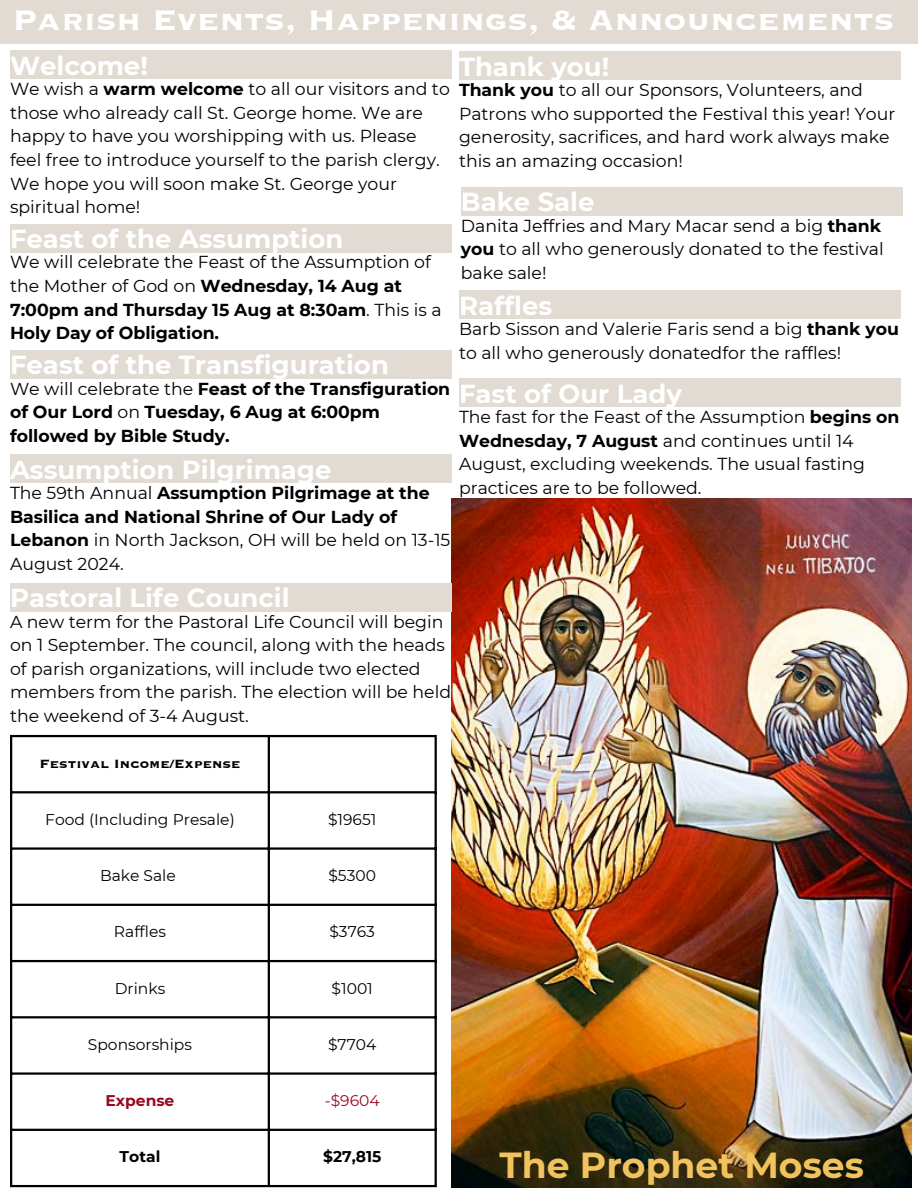
<style>
.page{position:relative;width:918px;height:1188px;background:#fff}
.page>*{position:absolute;margin:0;border:0;box-sizing:border-box;transform-origin:0 0}
.t1{font:36.75px "Copperplate Gothic LT Pro 33 BC";color:#fff}
.t2{font:700 36.15px "Montserrat";color:#f1c25d}
.t3{font:700 25.95px "Montserrat";color:#fff}
.t4{font:17.25px/23.7px "Montserrat";color:#000}
.t5{font:700 17.25px/23.7px "Montserrat";color:#000}
.t6{font:15.45px "Montserrat";color:#000}
.t7{font:15.45px "Copperplate Gothic LT Pro 33 BC";color:#000}
.t8{font:700 15.45px "Montserrat";color:#000}
.t9{font:700 15.45px "Montserrat";color:#99081f}
.t10{font:15.45px "Montserrat";color:#99081f}
.s1{font-weight:700}
.s2{font-weight:400}
</style>
<div class="page">
<div style="left:0;top:0;width:918px;height:43px;background:#e1dbd3"></div>
<div style="left:10px;top:50px;width:442px;height:29px;background:#e1dbd3"></div>
<img style="left:452px;top:499px;width:460px;height:689px">
<div style="left:10px;top:224px;width:442px;height:28px;background:#e1dbd3"></div>
<div style="left:461px;top:187px;width:441px;height:28px;background:#e1dbd3"></div>
<div style="left:459px;top:291px;width:442px;height:28px;background:#e1dbd3"></div>
<div style="left:459px;top:52px;width:442px;height:28px;background:#e1dbd3"></div>
<div style="left:10px;top:583px;width:442px;height:28px;background:#e1dbd3"></div>
<div style="left:459px;top:379px;width:442px;height:28px;background:#e1dbd3"></div>
<div style="left:10px;top:455px;width:442px;height:28px;background:#e1dbd3"></div>
<div style="left:10px;top:350px;width:442px;height:28px;background:#e1dbd3"></div>
<hr style="left:10px;top:737px;width:2px;height:448px;background:#000">
<hr style="left:268px;top:737px;width:2px;height:448px;background:#000">
<hr style="left:435px;top:737px;width:2px;height:448px;background:#000">
<hr style="left:10px;top:735px;width:427px;height:2px;background:#000">
<hr style="left:10px;top:791px;width:427px;height:2px;background:#000">
<hr style="left:10px;top:847px;width:427px;height:3px;background:#000">
<hr style="left:10px;top:904px;width:427px;height:2px;background:#000">
<hr style="left:10px;top:960px;width:427px;height:2px;background:#000">
<hr style="left:10px;top:1016px;width:427px;height:2px;background:#000">
<hr style="left:10px;top:1072px;width:427px;height:3px;background:#000">
<hr style="left:10px;top:1129px;width:427px;height:2px;background:#000">
<hr style="left:10px;top:1185px;width:427px;height:2px;background:#000">
<p class="t1" style="left:12px;top:3px;width:883px">Parish Events, Happenings, &amp; Announcements</p>
<h2 class="t3" style="left:10px;top:50px;width:139px">Welcome!</h2>
<h3 class="t4" style="left:10px;top:77px;width:441px">We wish a <span class="s1">warm welcome</span> to all our visitors and to those who already call St. George home. We are happy to have you worshipping with us. Please feel free to introduce yourself to the parish clergy.<br>We hope you will soon make St. George your spiritual home!</h3>
<h3 class="t3" style="left:10px;top:223px;width:335px">Feast of the Assumption</h3>
<p class="t5" style="left:10px;top:250px;width:433px"><span class="s2">We will celebrate the Feast of the Assumption of the Mother of God on</span> Wednesday, 14 Aug at 7:00pm and Thursday 15 Aug at 8:30am<span class="s2">. This is a </span>Holy Day of Obligation.</p>
<p class="t3" style="left:10px;top:349px;width:380px">Feast of the Transfiguration</p>
<p class="t5" style="left:10px;top:377px;width:442px"><span class="s2">We will celebrate the</span> Feast of the Transfiguration of Our Lord <span class="s2">on</span> Tuesday, 6 Aug at 6:00pm followed by Bible Study.</p>
<p class="t3" style="left:10px;top:454px;width:323px">Assumption Pilgrimage</p>
<p class="t5" style="left:10px;top:481px;width:442px"><span class="s2">The 59th Annual</span> Assumption Pilgrimage at the Basilica and National Shrine of Our Lady of Lebanon <span class="s2">in North Jackson, OH will be held on 13-15<br>August 2024.</span></p>
<p class="t3" style="left:10px;top:582px;width:281px">Pastoral Life Council</p>
<p class="t4" style="left:10px;top:610px;width:443px">A new term for the Pastoral Life Council will begin on 1 September. The council, along with the heads of parish organizations, will include two elected members from the parish. The election will be held the weekend of 3-4 August.</p>
<h3 class="t3" style="left:459px;top:51px;width:152px">Thank you!</h3>
<p class="t4" style="left:459px;top:78px;width:438px"><span class="s1">Thank you</span> to all our Sponsors, Volunteers, and Patrons who supported the Festival this year! Your generosity, sacrifices, and hard work always make this an amazing occasion!</p>
<h3 class="t3" style="left:461px;top:186px;width:135px">Bake Sale</h3>
<p class="t4" style="left:461px;top:214px;width:424px">Danita Jeffries and Mary Macar send a big <span class="s1">thank you</span> to all who generously donated to the festival bake sale!</p>
<h3 class="t3" style="left:459px;top:290px;width:95px">Raffles</h3>
<p class="t4" style="left:459px;top:317px;width:442px">Barb Sisson and Valerie Faris send a big <span class="s1">thank you </span>to all who generously donatedfor the raffles!</p>
<p class="t3" style="left:459px;top:378px;width:224px">Fast of Our Lady</p>
<p class="t4" style="left:459px;top:405px;width:442px">The fast for the Feast of the Assumption <span class="s1">begins on Wednesday, 7 August</span> and continues until 14<br>August, excluding weekends. The usual fasting practices are to be followed.</p>
<p class="t7" style="left:39px;top:756px;width:203px">Festival Income/Expense</p>
<p class="t6" style="left:45px;top:810px;width:191px">Food (Including Presale)</p>
<p class="t6" style="left:328px;top:810px;width:50px">$19651</p>
<p class="t6" style="left:100px;top:866px;width:77px">Bake Sale</p>
<p class="t6" style="left:328px;top:866px;width:49px">$5300</p>
<p class="t6" style="left:114px;top:922px;width:54px">Raffles</p>
<p class="t6" style="left:329px;top:922px;width:47px">$3763</p>
<h3 class="t6" style="left:115px;top:979px;width:52px">Drinks</h3>
<p class="t6" style="left:332px;top:979px;width:43px">$1001</p>
<h3 class="t6" style="left:88px;top:1035px;width:106px">Sponsorships</h3>
<p class="t6" style="left:328px;top:1035px;width:50px">$7704</p>
<h3 class="t9" style="left:106px;top:1091px;width:70px">Expense</h3>
<p class="t10" style="left:325px;top:1091px;width:56px">-$9604</p>
<h3 class="t8" style="left:120px;top:1147px;width:42px">Total</h3>
<p class="t8" style="left:323px;top:1147px;width:60px">$27,815</p>
<h1 class="t2" style="left:500px;top:1143px;width:366px">The Prophet Moses</h1>
</div>
